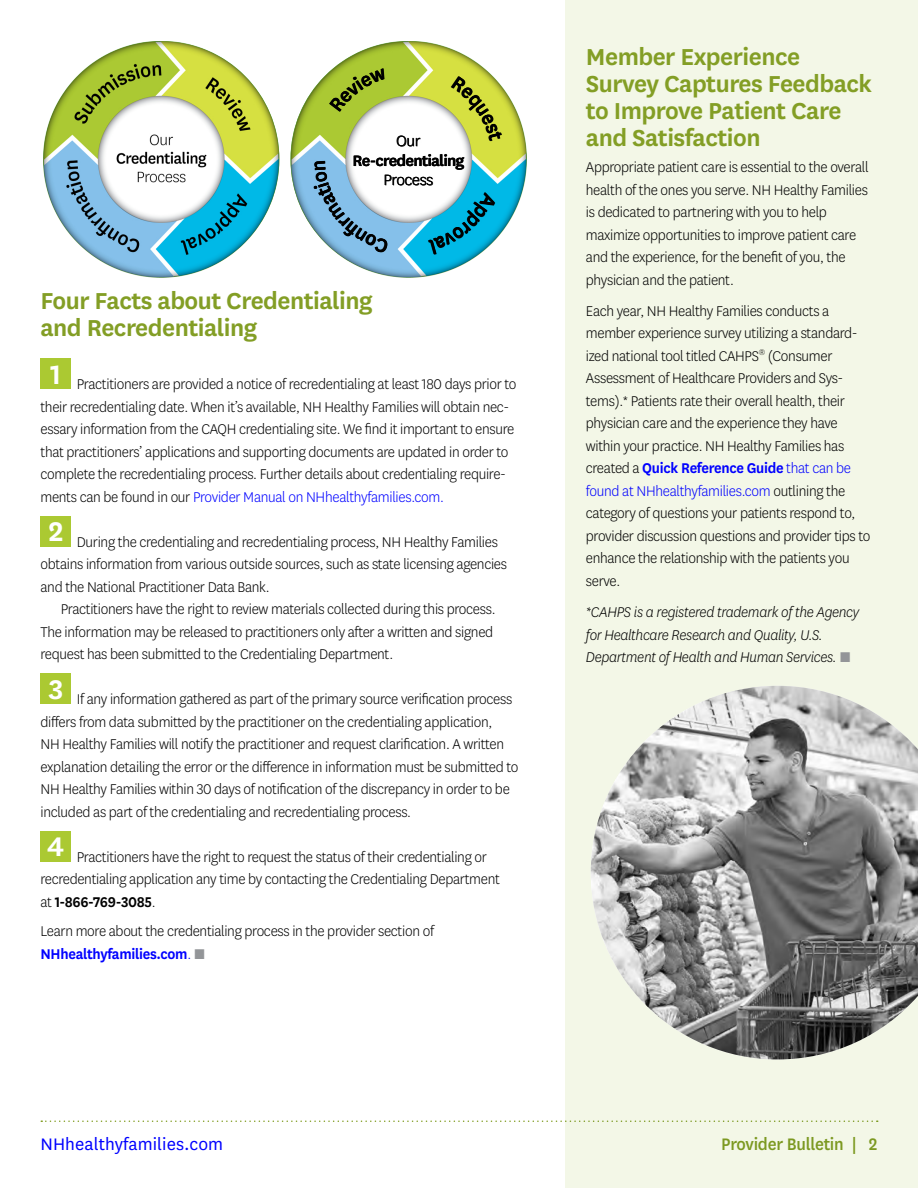
<style>
.page{position:relative;width:918px;height:1188px;background:#fff}
.page>*{position:absolute;margin:0;border:0;box-sizing:border-box;transform-origin:0 0}
.t1{font:600 31.5px "National";color:#fff}
.t2{font:600 27px/27px "National";letter-spacing:-.02em;color:#839e25}
.t3{font:19.5px "National";letter-spacing:.005em;color:#00f}
.t4{font:500 19.5px "National";letter-spacing:-.015em;color:#839e25;scale:.95 1}
.t5{font:500 17.4px "National";letter-spacing:-.03em;color:#000}
.t6{font:300 17.4px "National";letter-spacing:-.02em;color:#000}
.t7{font:300 16.5px/22.5px "National";letter-spacing:-.02em;color:#000;scale:.95 1}
.t8{font:italic 300 16.5px/22.5px "National";letter-spacing:-.02em;color:#000;scale:.95 1}
.s1{color:#00f}
.s2{font-weight:600}
.s3{font-weight:600;color:#00f}
.s4{font-weight:700;font-style:italic;color:#939598}
.s5{font-weight:700;color:#939598}
</style>
<div class="page">
<svg style="left:41px;top:1120px;width:521px;height:2px"></svg>
<div style="left:565px;top:0;width:353px;height:1188px;background:#f3f7e7"></div>
<img style="left:44px;top:42px;width:378px;height:236px">
<div style="left:40px;top:358px;width:31px;height:31px;background:#abc932"></div>
<div style="left:40px;top:516px;width:31px;height:31px;background:#abc932"></div>
<div style="left:40px;top:673px;width:31px;height:31px;background:#abc932"></div>
<div style="left:40px;top:831px;width:31px;height:31px;background:#abc932"></div>
<img style="left:591px;top:686px;width:327px;height:373px">
<svg style="left:291px;top:42px;width:235px;height:235px"></svg>
<p class="t6" style="left:396px;top:130px;width:26px">Our</p>
<p class="t5" style="left:353px;top:149px;width:113px">Re-credentialing</p>
<p class="t6" style="left:384px;top:169px;width:51px">Process</p>
<h2 class="t2" style="left:40px;top:285px;width:334px">Four Facts about Credentialing and Recredentialing</h2>
<p class="t7" style="left:40px;top:372px;width:503px;text-indent:10px"><sup>1</sup> Practitioners are provided a notice of recredentialing at least 180 days prior to their recredentialing date. When it’s available, NH Healthy Families will obtain nec&shy;essary information from the CAQH credentialing site. We find it important to ensure that practitioners’ applications and supporting documents are updated in order to complete the recredentialing process. Further details about credentialing require&shy;ments can be found in our <span class="s1">Provider Manual on NHhealthyfamilies.com.</span></p>
<p class="t1" style="left:48px;top:510px;width:17px">2</p>
<p class="t7" style="left:40px;top:530px;width:493px;text-indent:36px">During the credentialing and recredentialing process, NH Healthy Families obtains information from various outside sources, such as state licensing agencies and the National Practitioner Data Bank.</p>
<p class="t7" style="left:41px;top:598px;width:481px;text-indent:20px">Practitioners have the right to review materials collected during this process.<br>The information may be released to practitioners only after a written and signed request has been submitted to the Credentialing Department.</p>
<p class="t7" style="left:40px;top:687px;width:505px;text-indent:8px"><sup>3</sup> If any information gathered as part of the primary source verification process differs from data submitted by the practitioner on the credentialing application,<br>NH Healthy Families will notify the practitioner and request clarification. A written explanation detailing the error or the difference in information must be submitted to NH Healthy Families within 30 days of notification of the discrepancy in order to be included as part of the credentialing and recredentialing process.</p>
<p class="t7" style="left:40px;top:845px;width:485px;text-indent:7px"><sup>4</sup> Practitioners have the right to request the status of their credentialing or recredentialing application any time by contacting the Credentialing Department at <span class="s2">1-866-769-3085</span>.</p>
<p class="t7" style="left:40px;top:919px;width:416px">Learn more about the credentialing process in the provider section of<br><span class="s3">NHhealthyfamilies.com</span><span class="s1">.</span> <span class="s4">■</span></p>
<h2 class="t2" style="left:586px;top:42px;width:288px">Member Experience<br>Survey Captures Feedback to Improve Patient Care and Satisfaction</h2>
<p class="t7" style="left:586px;top:156px;width:299px">Appropriate patient care is essential to the overall health of the ones you serve. NH Healthy Families is dedicated to partnering with you to help maximize opportunities to improve patient care and the experience, for the benefit of you, the physician and the patient.</p>
<p class="t7" style="left:586px;top:299px;width:301px">Each year, NH Healthy Families conducts a member experience survey utilizing a standard&shy;ized national tool titled CAHPS<sup>®</sup> (Consumer Assessment of Healthcare Providers and Sys&shy;tems).* Patients rate their overall health, their physician care and the experience they have within your practice. NH Healthy Families has created a <span class="s3">Quick Reference Guide</span> <span class="s1">that can be found at NHhealthyfamilies.com</span> outlining the category of questions your patients respond to, provider discussion questions and provider tips to enhance the relationship with the patients you serve.</p>
<p class="t8" style="left:586px;top:600px;width:289px">*CAHPS is a registered trademark of the Agency for Healthcare Research and Quality, U.S.<br>Department of Health and Human Services. <span class="s5">■</span></p>
<p class="t3" style="left:40px;top:1132px;width:184px">NHhealthyfamilies.com</p>
<p class="t4" style="left:721px;top:1131px;width:166px">Provider Bulletin | 2</p>
</div>
